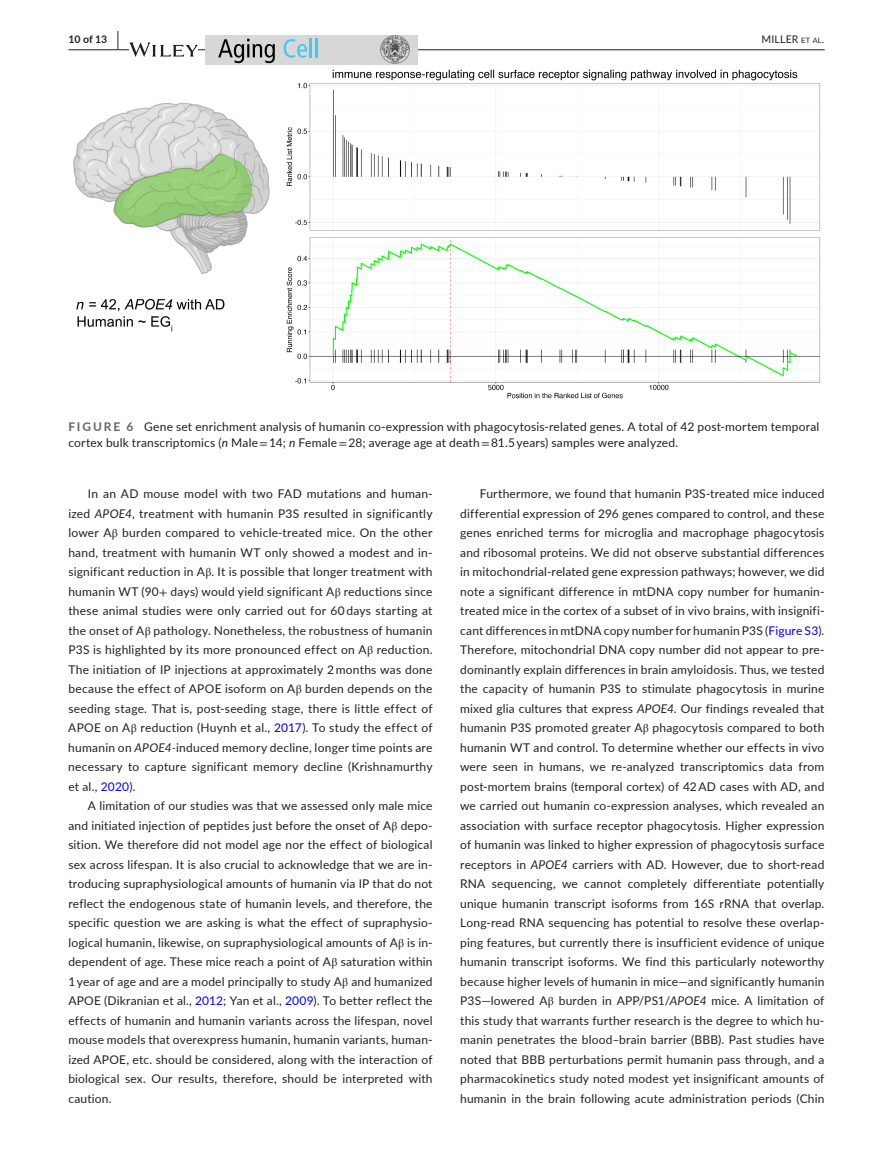
<style>
.page{position:relative;width:893px;height:1174px;background:#fff}
.page>*{position:absolute;margin:0;border:0;box-sizing:border-box;transform-origin:0 0}
.t1{font:12px/19.5px "Lato";letter-spacing:.015em;color:#231f20;text-align:justify}
.t2{font:10.5px "Lato";letter-spacing:.02em;color:#231f20}
.t3{font:700 10.5px "Lato";color:#231f20}
.s1{font-size:19.5px}
.s2{font-size:7.35px}
.s3{font-weight:700;color:#636366}
.s4{font-style:italic}
.s5{font-family:"STIX"}
.s6{color:#00f}
</style>
<div class="page">
<hr style="left:68px;top:49px;width:756px;height:1px;background:#231f20">
<svg style="left:129px;top:42px;width:69px;height:15px"></svg>
<div style="left:206px;top:35px;width:212px;height:29px;background:#d7d7d7"></div>
<svg style="left:218px;top:39px;width:57px;height:24px"></svg>
<svg style="left:284px;top:38px;width:28px;height:20px"></svg>
<hr style="left:315px;top:38px;width:3px;height:19px;background:#40c8f4">
<img style="left:381px;top:35px;width:29px;height:29px">
<img style="left:73px;top:69px;width:747px;height:330px">
<p class="t3" style="left:68px;top:31px;width:52px">10 of 13 <span class="s1">|</span></p>
<p class="t2" style="left:761px;top:31px;width:64px">MILLER <span class="s2">et al</span>.</p>
<p class="t1" style="left:68px;top:418px;width:752px;line-height:16.5px"><span class="s3">FIGURE 6</span> Gene set enrichment analysis of humanin co-expression with phagocytosis-related genes. A total of 42 post-mortem temporal cortex bulk transcriptomics (<span class="s4">n</span> Male <span class="s5">=</span> 14; <span class="s4">n</span> Female <span class="s5">=</span> 28; average age at death <span class="s5">=</span> 81.5 years) samples were analyzed.</p>
<p class="t1" style="left:68px;top:483px;width:366px;text-indent:20px">In an AD mouse model with two FAD mutations and human&shy;ized <span class="s4">APOE4</span>, treatment with humanin P3S resulted in significantly lower A<span class="s5">β</span> burden compared to vehicle-treated mice. On the other hand, treatment with humanin WT only showed a modest and in&shy;significant reduction in A<span class="s5">β</span>. It is possible that longer treatment with humanin WT (90<span class="s5">+</span> days) would yield significant A<span class="s5">β</span> reductions since these animal studies were only carried out for 60 days starting at the onset of A<span class="s5">β</span> pathology. Nonetheless, the robustness of humanin P3S is highlighted by its more pronounced effect on A<span class="s5">β</span> reduction.<br>The initiation of IP injections at approximately 2 months was done because the effect of APOE isoform on A<span class="s5">β</span> burden depends on the seeding stage. That is, post-seeding stage, there is little effect of APOE on A<span class="s5">β</span> reduction (Huynh et al., <span class="s6">2017</span>). To study the effect of humanin on <span class="s4">APOE4-</span>induced memory decline, longer time points are necessary to capture significant memory decline (Krishnamurthy et al., <span class="s6">2020</span>).</p>
<p class="t1" style="left:68px;top:795px;width:366px;text-indent:19px">A limitation of our studies was that we assessed only male mice and initiated injection of peptides just before the onset of A<span class="s5">β</span> depo&shy;sition. We therefore did not model age nor the effect of biological sex across lifespan. It is also crucial to acknowledge that we are in&shy;troducing supraphysiological amounts of humanin via IP that do not reflect the endogenous state of humanin levels, and therefore, the specific question we are asking is what the effect of supraphysio&shy;logical humanin, likewise, on supraphysiological amounts of A<span class="s5">β</span> is in&shy;dependent of age. These mice reach a point of A<span class="s5">β</span> saturation within 1 year of age and are a model principally to study A<span class="s5">β</span> and humanized APOE (Dikranian et al., <span class="s6">2012</span>; Yan et al., <span class="s6">2009</span>). To better reflect the effects of humanin and humanin variants across the lifespan, novel mouse models that overexpress humanin, humanin variants, human&shy;ized APOE, etc. should be considered, along with the interaction of biological sex. Our results, therefore, should be interpreted with caution.</p>
<p class="t1" style="left:460px;top:483px;width:366px;text-indent:20px">Furthermore, we found that humanin P3S-treated mice induced differential expression of 296 genes compared to control, and these genes enriched terms for microglia and macrophage phagocytosis and ribosomal proteins. We did not observe substantial differences in mitochondrial-related gene expression pathways; however, we did note a significant difference in mtDNA copy number for humanin&shy;treated mice in the cortex of a subset of in vivo brains, with insignifi&shy;cant differences in mtDNA copy number for humanin P3S (<span class="s6">Figure S3</span>).<br>Therefore, mitochondrial DNA copy number did not appear to pre&shy;dominantly explain differences in brain amyloidosis. Thus, we tested the capacity of humanin P3S to stimulate phagocytosis in murine mixed glia cultures that express <span class="s4">APOE4</span>. Our findings revealed that humanin P3S promoted greater A<span class="s5">β</span> phagocytosis compared to both humanin WT and control. To determine whether our effects in vivo were seen in humans, we re-analyzed transcriptomics data from post-mortem brains (temporal cortex) of 42 AD cases with AD, and we carried out humanin co-expression analyses, which revealed an association with surface receptor phagocytosis. Higher expression of humanin was linked to higher expression of phagocytosis surface receptors in <span class="s4">APOE4</span> carriers with AD. However, due to short-read RNA sequencing, we cannot completely differentiate potentially unique humanin transcript isoforms from 16S rRNA that overlap.<br>Long-read RNA sequencing has potential to resolve these overlap&shy;ping features, but currently there is insufficient evidence of unique humanin transcript isoforms. We find this particularly noteworthy because higher levels of humanin in mice—and significantly humanin P3S—lowered A<span class="s5">β</span> burden in APP/PS1/<span class="s4">APOE4</span> mice. A limitation of this study that warrants further research is the degree to which hu&shy;manin penetrates the blood–brain barrier (BBB). Past studies have noted that BBB perturbations permit humanin pass through, and a pharmacokinetics study noted modest yet insignificant amounts of humanin in the brain following acute administration periods (Chin</p>
</div>
